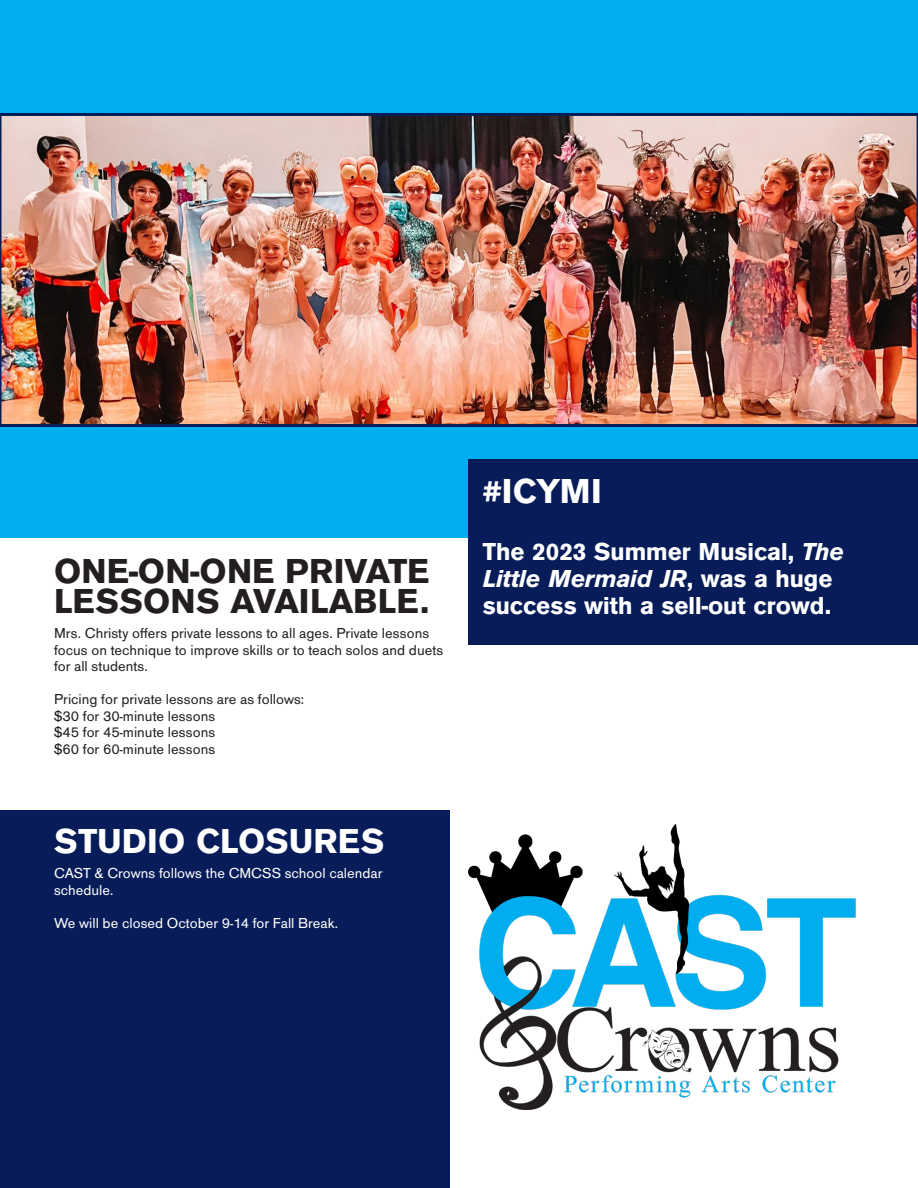
<style>
.page{position:relative;width:918px;height:1188px;background:#fff}
.page>*{position:absolute;margin:0;border:0;box-sizing:border-box;transform-origin:0 0}
.t1{font:700 36px/30px "AYT Craft Gothic";color:#231f20}
.t2{font:700 36px "AYT Craft Gothic";color:#fff}
.t3{font:700 25.5px/27px "AYT Craft Gothic";color:#fff}
.t4{font:15px/16.5px "AYT Craft Gothic";color:#231f20}
.t5{font:15px/16.5px "AYT Craft Gothic";color:#fff}
.s1{font-style:italic}
</style>
<div class="page">
<div style="left:0;top:0;width:918px;height:538px;background:#00aeef"></div>
<img style="left:0;top:113px;width:918px;height:314px">
<div style="left:0;top:810px;width:450px;height:378px;background:#071c58"></div>
<div style="left:469px;top:459px;width:449px;height:186px;background:#071c58"></div>
<img style="left:468px;top:825px;width:388px;height:285px">
<p class="t1" style="left:54px;top:557px;width:377px">ONE-ON-ONE PRIVATE<br>LESSONS AVAILABLE.</p>
<p class="t4" style="left:54px;top:625px;width:391px">Mrs. Christy offers private lessons to all ages. Private lessons focus on technique to improve skills or to teach solos and duets for all students.</p>
<p class="t4" style="left:54px;top:691px;width:252px">Pricing for private lessons are as follows:</p>
<p class="t4" style="left:54px;top:708px;width:163px">$30 for 30-minute lessons</p>
<p class="t4" style="left:54px;top:724px;width:163px">$45 for 45-minute lessons</p>
<p class="t4" style="left:54px;top:741px;width:163px">$60 for 60-minute lessons</p>
<p class="t2" style="left:54px;top:821px;width:332px">STUDIO CLOSURES</p>
<p class="t5" style="left:54px;top:865px;width:330px">CAST &amp; Crowns follows the CMCSS school calendar schedule.</p>
<p class="t5" style="left:54px;top:915px;width:286px">We will be closed October 9-14 for Fall Break.</p>
<p class="t2" style="left:483px;top:471px;width:121px">#ICYMI</p>
<p class="t3" style="left:483px;top:539px;width:362px">The 2023 Summer Musical, <span class="s1">The<br>Little Mermaid JR</span>, was a huge success with a sell-out crowd.</p>
</div>
